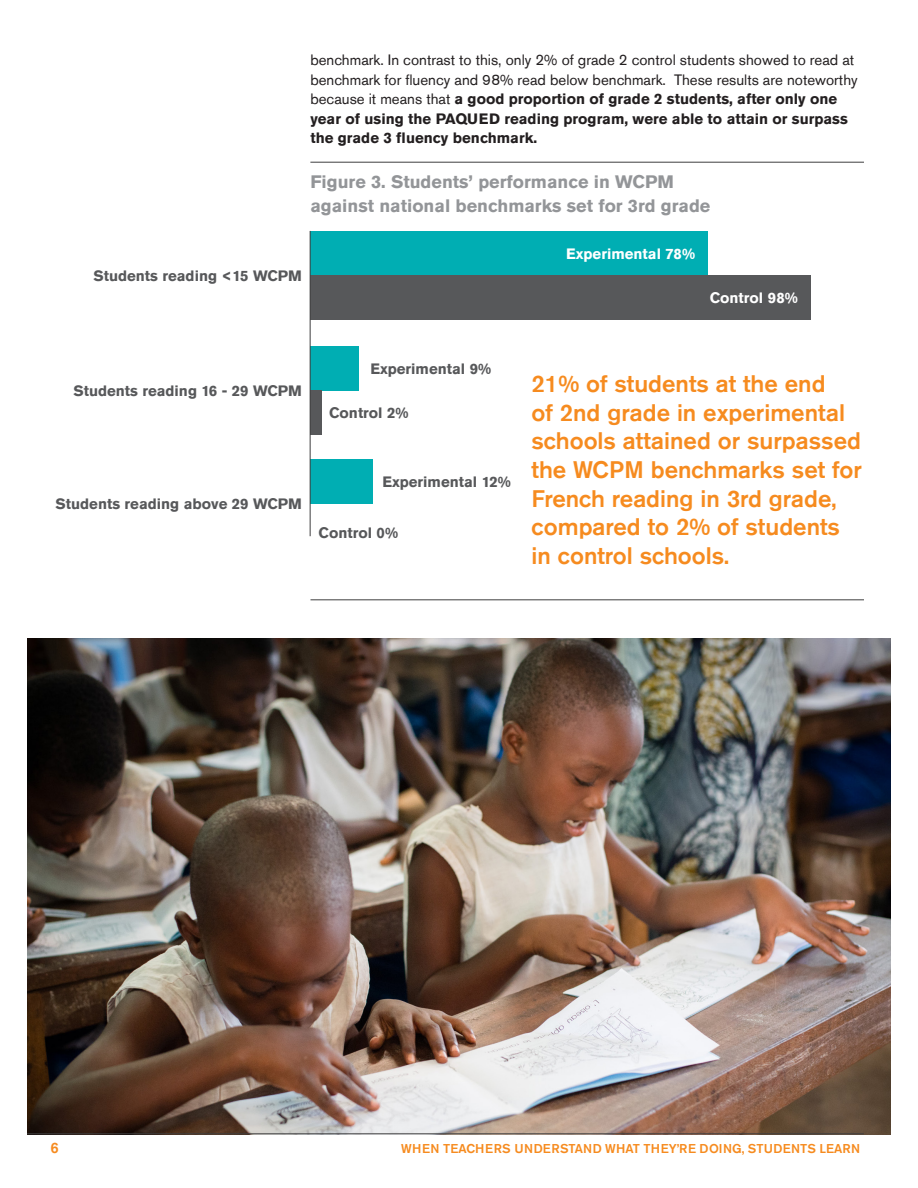
<style>
.page{position:relative;width:918px;height:1188px;background:#fff}
.page>*{position:absolute;margin:0;border:0;box-sizing:border-box;transform-origin:0 0}
.head_3_gray{font:500 23.85px/28.7px "Akzidenz Grotesk Std";color:#f68b1f}
.Table_head{font:700 18px/24px "Akzidenz Grotesk Std";color:#939598}
.body_text{font:15px/19.5px "Akzidenz Grotesk Std";color:#231f20}
.Table_head_2{font:700 15px "Akzidenz Grotesk Std";color:#57585a}
.Table_head_2-2{font:700 15px "Akzidenz Grotesk Std";color:#fff}
.head_1_orange{font:500 15px "Akzidenz Grotesk Std";color:#f68b1f}
.head_1_orange-2{font:500 12.75px "Akzidenz Grotesk Std";letter-spacing:.005em;color:#f68b1f}
.s1{font-weight:700}
</style>
<div class="page">
<img style="left:27px;top:639px;width:864px;height:496px">
<div style="left:310px;top:231px;width:398px;height:44px;background:#00aeb3"></div>
<div style="left:310px;top:275px;width:501px;height:44px;background:#57585a"></div>
<div style="left:310px;top:347px;width:48px;height:44px;background:#00aeb3"></div>
<div style="left:310px;top:391px;width:11px;height:44px;background:#57585a"></div>
<div style="left:310px;top:459px;width:62px;height:44px;background:#00aeb3"></div>
<hr style="left:310px;top:231px;width:1px;height:305px;background:#3e3e3f">
<hr style="left:310px;top:162px;width:554px;height:1px;background:#3e3e3f">
<hr style="left:27px;top:1134px;width:837px;height:1px;background:#3e3e3f">
<hr style="left:310px;top:600px;width:554px;height:1px;background:#3e3e3f">
<p class="Table_head_2" style="left:93px;top:267px;width:210px">Students reading &lt;15 WCPM</p>
<p class="body_text" style="left:310px;top:50px;width:549px">benchmark. In contrast to this, only 2% of grade 2 control students showed to read at benchmark for fluency and 98% read below benchmark. These results are noteworthy because it means that <span class="s1">a good proportion of grade 2 students, after only one year of using the PAQUED reading program, were able to attain or surpass the grade 3 fluency benchmark.</span></p>
<p class="Table_head" style="left:310px;top:169px;width:402px">Figure 3. Students’ performance in WCPM against national benchmarks set for 3rd grade</p>
<p class="Table_head_2-2" style="left:566px;top:245px;width:131px">Experimental 78%</p>
<p class="Table_head_2-2" style="left:710px;top:289px;width:90px">Control 98%</p>
<p class="Table_head_2" style="left:73px;top:382px;width:230px">Students reading 16 - 29 WCPM</p>
<p class="Table_head_2" style="left:370px;top:360px;width:122px">Experimental 9%</p>
<p class="Table_head_2" style="left:329px;top:404px;width:81px">Control 2%</p>
<p class="Table_head_2" style="left:56px;top:495px;width:248px">Students reading above 29 WCPM</p>
<p class="Table_head_2" style="left:382px;top:473px;width:130px">Experimental 12%</p>
<p class="Table_head_2" style="left:319px;top:524px;width:81px">Control 0%</p>
<p class="head_3_gray" style="left:532px;top:369px;width:332px">21% of students at the end<br>of 2nd grade in experimental schools attained or surpassed the WCPM benchmarks set for<br>French reading in 3rd grade, compared to 2% of students in control schools.</p>
<p class="head_1_orange" style="left:50px;top:1139px;width:10px">6</p>
<p class="head_1_orange-2" style="left:401px;top:1141px;width:461px">WHEN TEACHERS UNDERSTAND WHAT THEY’RE DOING, STUDENTS LEARN</p>
</div>
